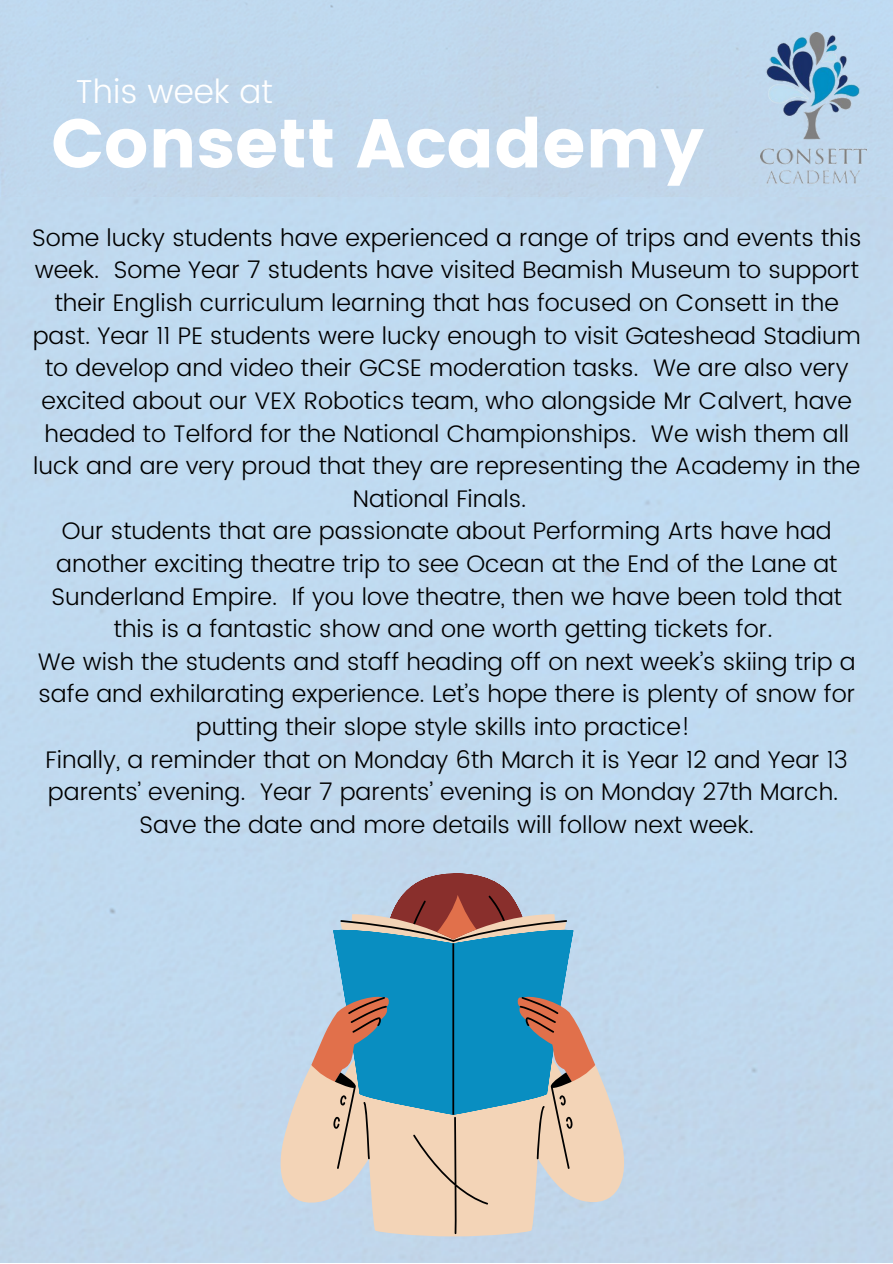
<style>
.page{position:relative;width:893px;height:1264px;background:#fff}
.page>*{position:absolute;margin:0;border:0;box-sizing:border-box;transform-origin:0 0}
.t1{font:68.7px "Poppins";color:#fff}
.t2{font:300 33.15px "Poppins";color:#fff}
.t3{font:300 24px/32.5px "Poppins";color:#000;text-align:center}
</style>
<div class="page">
<div style="left:0;top:0;width:892px;height:196px;background:#c0d7ec"></div>
<img style="left:760px;top:33px;width:106px;height:150px">
<svg style="left:274px;top:913px;width:356px;height:323px;background:#d2d6d9"></svg>
<svg style="left:333px;top:873px;width:240px;height:21px;background:#aea1ae"></svg>
<svg style="left:311px;top:894px;width:284px;height:187px;background:#c6c3cc"></svg>
<svg style="left:333px;top:895px;width:240px;height:338px;background:#86a1a8"></svg>
<h2 class="t2" style="left:75px;top:72px;width:199px">This week at</h2>
<h1 class="t1" style="left:51px;top:104px;width:654px">Consett Academy</h1>
<p class="t3" style="left:32px;top:221px;width:830px">Some lucky students have experienced a range of trips and events this week. Some Year 7 students have visited Beamish Museum to support their English curriculum learning that has focused on Consett in the past. Year 11 PE students were lucky enough to visit Gateshead Stadium to develop and video their GCSE moderation tasks. We are also very excited about our VEX Robotics team, who alongside Mr Calvert, have headed to Telford for the National Championships. We wish them all luck and are very proud that they are representing the Academy in the National Finals.<br>Our students that are passionate about Performing Arts have had another exciting theatre trip to see Ocean at the End of the Lane at Sunderland Empire. If you love theatre, then we have been told that this is a fantastic show and one worth getting tickets for.<br>We wish the students and staff heading off on next week’s skiing trip a safe and exhilarating experience. Let’s hope there is plenty of snow for putting their slope style skills into practice!<br>Finally, a reminder that on Monday 6th March it is Year 12 and Year 13 parents’ evening. Year 7 parents’ evening is on Monday 27th March.<br>Save the date and more details will follow next week.</p>
</div>
